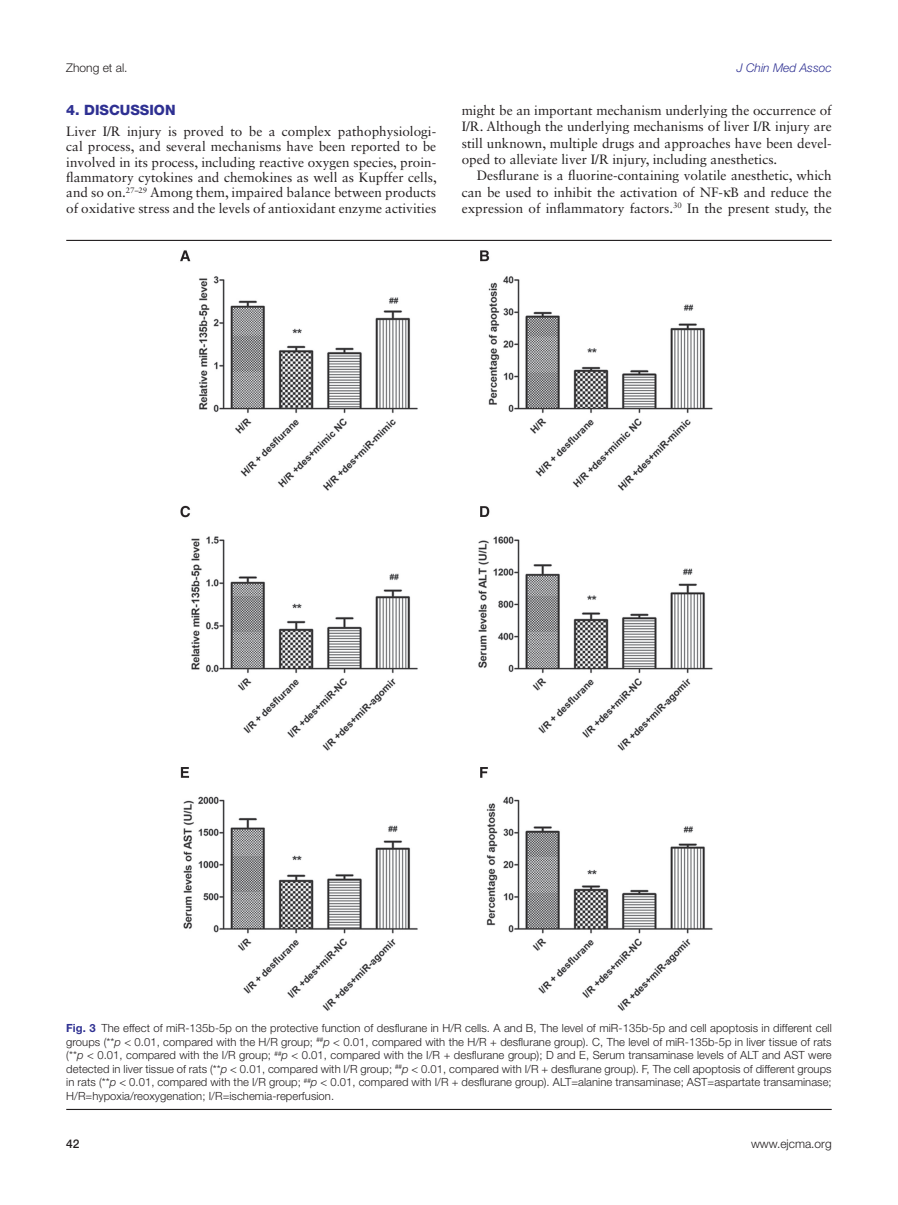
<style>
.page{position:relative;width:898px;height:1205px;background:#fff}
.page>*{position:absolute;margin:0;border:0;box-sizing:border-box;transform-origin:0 0}
.t1{font:800 14.25px "Helvetica Neue LT Std";color:#2e3092}
.t2{font:13.5px/15.3px "Sabon LT Std";color:#231f20;text-align:justify}
.t3{font:300 12px "Helvetica Neue LT Std";color:#231f20}
.t4{font:italic 300 12px "Helvetica Neue LT Std";color:#2e3092}
.t5{font:500 12px "Helvetica Neue LT Std";color:#231f20}
.t6{font:300 11.25px/13.5px "Helvetica Neue LT Std";letter-spacing:.005em;color:#231f20;text-align:justify}
.s1{font-family:"Gandhari Unicode"}
.s2{font-weight:700;color:#2e3092}
.s3{font-style:italic}
</style>
<div class="page">
<img style="left:180px;top:250px;width:533px;height:761px">
<hr style="left:66px;top:240px;width:766px;height:1px;background:#231f20">
<hr style="left:66px;top:1108px;width:766px;height:1px;background:#231f20">
<p class="t3" style="left:66px;top:61px;width:63px">Zhong et al.</p>
<p class="t4" style="left:737px;top:61px;width:96px">J Chin Med Assoc</p>
<p class="t1" style="left:66px;top:101px;width:111px">4. DISCUSSION</p>
<p class="t2" style="left:66px;top:124px;width:372px">Liver I/R injury is proved to be a complex pathophysiologi&shy;cal process, and several mechanisms have been reported to be involved in its process, including reactive oxygen species, proin&shy;flammatory cytokines and chemokines as well as Kupffer cells, and so on.<sup>27–29</sup> Among them, impaired balance between products of oxidative stress and the levels of antioxidant enzyme activities</p>
<p class="t2" style="left:462px;top:102px;width:371px;line-height:16.4px">might be an important mechanism underlying the occurrence of I/R. Although the underlying mechanisms of liver I/R injury are still unknown, multiple drugs and approaches have been devel&shy;oped to alleviate liver I/R injury, including anesthetics.</p>
<p class="t2" style="left:462px;top:167px;width:371px;line-height:16.4px;text-indent:15px">Desflurane is a fluorine-containing volatile anesthetic, which can be used to inhibit the activation of NF-<span class="s1">κ</span>B and reduce the expression of inflammatory factors.<sup>30</sup> In the present study, the</p>
<p class="t6" style="left:66px;top:1021px;width:767px"><span class="s2">Fig. 3</span> The effect of miR-135b-5p on the protective function of desflurane in H/R cells. A and B, The level of miR-135b-5p and cell apoptosis in different cell groups (**<span class="s3">p</span> &lt; 0.01, compared with the H/R group; <sup>##</sup><span class="s3">p</span> &lt; 0.01, compared with the H/R + desflurane group). C, The level of miR-135b-5p in liver tissue of rats (**<span class="s3">p</span> &lt; 0.01, compared with the I/R group; <sup>##</sup><span class="s3">p</span> &lt; 0.01, compared with the I/R + desflurane group); D and E, Serum transaminase levels of ALT and AST were detected in liver tissue of rats (**<span class="s3">p</span> &lt; 0.01, compared with I/R group; <sup>##</sup><span class="s3">p</span> &lt; 0.01, compared with I/R + desflurane group). F, The cell apoptosis of different groups in rats (**<span class="s3">p</span> &lt; 0.01, compared with the I/R group; <sup>##</sup><span class="s3">p</span> &lt; 0.01, compared with I/R + desflurane group). ALT=alanine transaminase; AST=aspartate transaminase; H/R=hypoxia/reoxygenation; I/R=ischemia-reperfusion.</p>
<p class="t5" style="left:66px;top:1135px;width:15px">42</p>
<p class="t3" style="left:751px;top:1135px;width:82px">www.ejcma.org</p>
</div>
